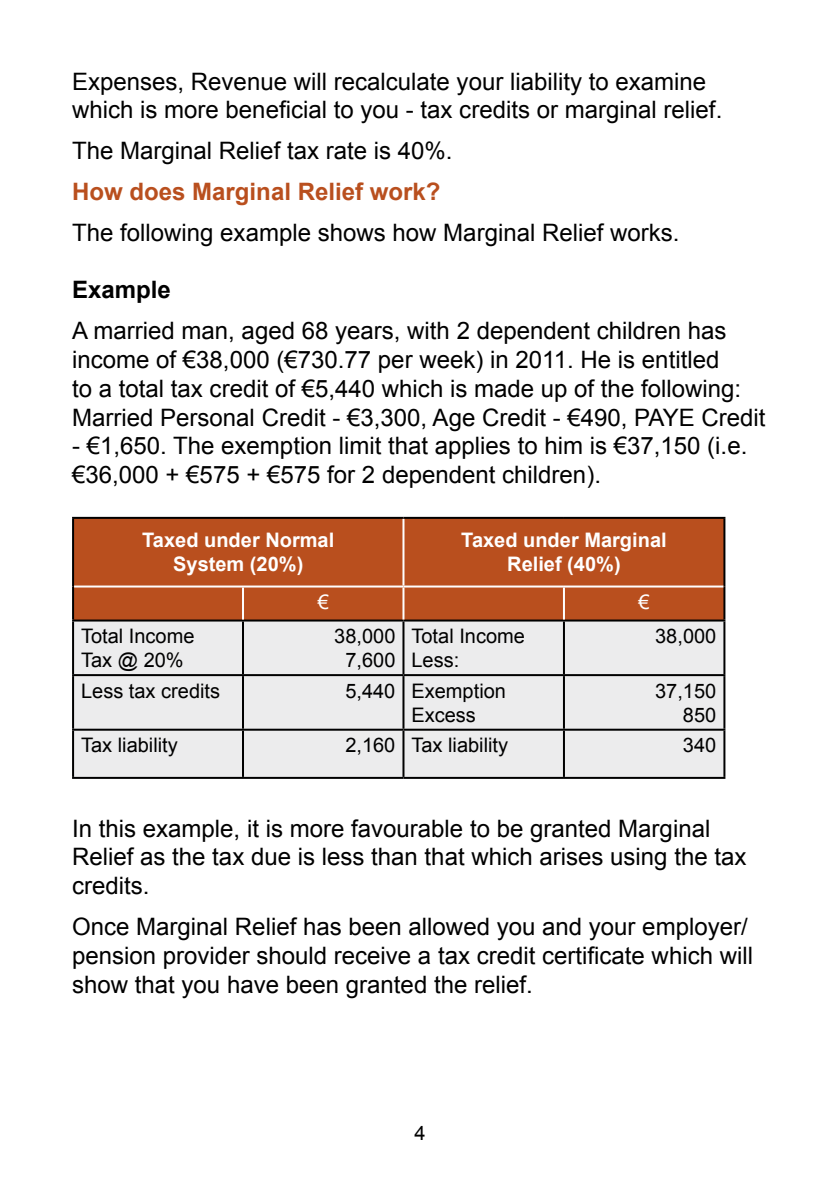
<style>
.page{position:relative;width:840px;height:1191px;background:#fff}
.page>*{position:absolute;margin:0;border:0;box-sizing:border-box;transform-origin:0 0}
.t1{font:24px/28.8px "Arial";color:#000}
.t2{font:700 24px "Arial";color:#b94f1e}
.t3{font:700 24px "Arial";color:#000}
.t4{font:20px/24px "Arial";color:#000}
.t5{font:700 20px/24px "Arial";color:#fff;text-align:center}
.t6{font:20px "Arial";color:#fff}
</style>
<div class="page">
<div style="left:74px;top:519px;width:649px;height:100px;background:#b94f1e"></div>
<div style="left:74px;top:621px;width:649px;height:156px;background:#ececed"></div>
<hr style="left:72px;top:621px;width:2px;height:53px;background:#000">
<hr style="left:242px;top:621px;width:2px;height:53px;background:#000">
<hr style="left:402px;top:621px;width:2px;height:53px;background:#000">
<hr style="left:562px;top:621px;width:2px;height:53px;background:#000">
<hr style="left:723px;top:621px;width:2px;height:53px;background:#000">
<hr style="left:72px;top:674px;width:171px;height:2px;background:#000">
<hr style="left:72px;top:676px;width:2px;height:52px;background:#000">
<hr style="left:243px;top:674px;width:160px;height:2px;background:#000">
<hr style="left:242px;top:676px;width:2px;height:52px;background:#000">
<hr style="left:403px;top:674px;width:160px;height:2px;background:#000">
<hr style="left:402px;top:676px;width:2px;height:52px;background:#000">
<hr style="left:563px;top:674px;width:162px;height:2px;background:#000">
<hr style="left:562px;top:676px;width:2px;height:52px;background:#000">
<hr style="left:723px;top:676px;width:2px;height:52px;background:#000">
<hr style="left:72px;top:728px;width:171px;height:2px;background:#000">
<hr style="left:72px;top:730px;width:2px;height:47px;background:#000">
<hr style="left:243px;top:728px;width:160px;height:2px;background:#000">
<hr style="left:242px;top:730px;width:2px;height:47px;background:#000">
<hr style="left:403px;top:728px;width:160px;height:2px;background:#000">
<hr style="left:402px;top:730px;width:2px;height:47px;background:#000">
<hr style="left:563px;top:728px;width:162px;height:2px;background:#000">
<hr style="left:562px;top:730px;width:2px;height:47px;background:#000">
<hr style="left:723px;top:730px;width:2px;height:47px;background:#000">
<hr style="left:72px;top:777px;width:171px;height:2px;background:#000">
<hr style="left:243px;top:777px;width:160px;height:2px;background:#000">
<hr style="left:403px;top:777px;width:160px;height:2px;background:#000">
<hr style="left:563px;top:777px;width:162px;height:2px;background:#000">
<hr style="left:72px;top:586px;width:2px;height:33px;background:#000">
<hr style="left:723px;top:586px;width:2px;height:33px;background:#000">
<hr style="left:72px;top:517px;width:171px;height:2px;background:#000">
<hr style="left:72px;top:519px;width:2px;height:67px;background:#000">
<hr style="left:243px;top:517px;width:160px;height:2px;background:#000">
<hr style="left:403px;top:517px;width:160px;height:2px;background:#000">
<hr style="left:563px;top:517px;width:162px;height:2px;background:#000">
<hr style="left:723px;top:519px;width:2px;height:67px;background:#000">
<hr style="left:72px;top:619px;width:171px;height:2px;background:#000">
<hr style="left:243px;top:619px;width:160px;height:2px;background:#000">
<hr style="left:403px;top:619px;width:160px;height:2px;background:#000">
<hr style="left:563px;top:619px;width:162px;height:2px;background:#000">
<hr style="left:402px;top:519px;width:2px;height:66px;background:#fff">
<hr style="left:74px;top:585px;width:169px;height:2px;background:#fff">
<hr style="left:243px;top:585px;width:160px;height:2px;background:#fff">
<hr style="left:242px;top:587px;width:2px;height:32px;background:#fff">
<hr style="left:403px;top:585px;width:160px;height:2px;background:#fff">
<hr style="left:402px;top:587px;width:2px;height:32px;background:#fff">
<hr style="left:563px;top:585px;width:160px;height:2px;background:#fff">
<hr style="left:562px;top:587px;width:2px;height:32px;background:#fff">
<p class="t1" style="left:72px;top:67px;width:651px">Expenses, Revenue will recalculate your liability to examine which is more beneficial to you - tax credits or marginal relief.</p>
<p class="t1" style="left:72px;top:137px;width:382px">The Marginal Relief tax rate is 40%.</p>
<p class="t2" style="left:72px;top:176px;width:370px">How does Marginal Relief work?</p>
<p class="t1" style="left:72px;top:218px;width:608px">The following example shows how Marginal Relief works.</p>
<p class="t3" style="left:72px;top:274px;width:100px">Example</p>
<p class="t1" style="left:72px;top:317px;width:694px">A married man, aged 68 years, with 2 dependent children has income of €38,000 (€730.77 per week) in 2011. He is entitled<br>to a total tax credit of €5,440 which is made up of the following:<br>Married Personal Credit - €3,300, Age Credit - €490, PAYE Credit</p>
<p class="t1" style="left:72px;top:432px;width:676px">- €1,650. The exemption limit that applies to him is €37,150 (i.e. €36,000 + €575 + €575 for 2 dependent children).</p>
<p class="t5" style="left:142px;top:529px;width:193px">Taxed under Normal<br>System (20%)</p>
<p class="t5" style="left:461px;top:529px;width:207px">Taxed under Marginal<br>Relief (40%)</p>
<p class="t6" style="left:317px;top:589px;width:13px">€</p>
<p class="t6" style="left:638px;top:589px;width:13px">€</p>
<p class="t4" style="left:81px;top:624px;width:115px">Total Income<br>Tax @ 20%</p>
<p class="t4" style="left:334px;top:624px;width:63px;text-align:center">38,000<br>7,600</p>
<p class="t4" style="left:411px;top:624px;width:115px">Total Income<br>Less:</p>
<p class="t4" style="left:654px;top:624px;width:63px">38,000</p>
<p class="t4" style="left:81px;top:679px;width:140px">Less tax credits</p>
<p class="t4" style="left:411px;top:679px;width:96px;text-indent:-66px">5,440 Exemption<br>Excess</p>
<p class="t4" style="left:654px;top:679px;width:63px;text-align:right">37,150<br>850</p>
<p class="t4" style="left:81px;top:733px;width:98px">Tax liability</p>
<p class="t4" style="left:345px;top:733px;width:164px">2,160 Tax liability</p>
<p class="t4" style="left:682px;top:733px;width:35px">340</p>
<p class="t1" style="left:72px;top:814px;width:675px">In this example, it is more favourable to be granted Marginal<br>Relief as the tax due is less than that which arises using the tax credits.</p>
<p class="t1" style="left:72px;top:912px;width:682px">Once Marginal Relief has been allowed you and your employer/ pension provider should receive a tax credit certificate which will show that you have been granted the relief.</p>
<p class="t4" style="left:414px;top:1121px;width:13px">4</p>
</div>
